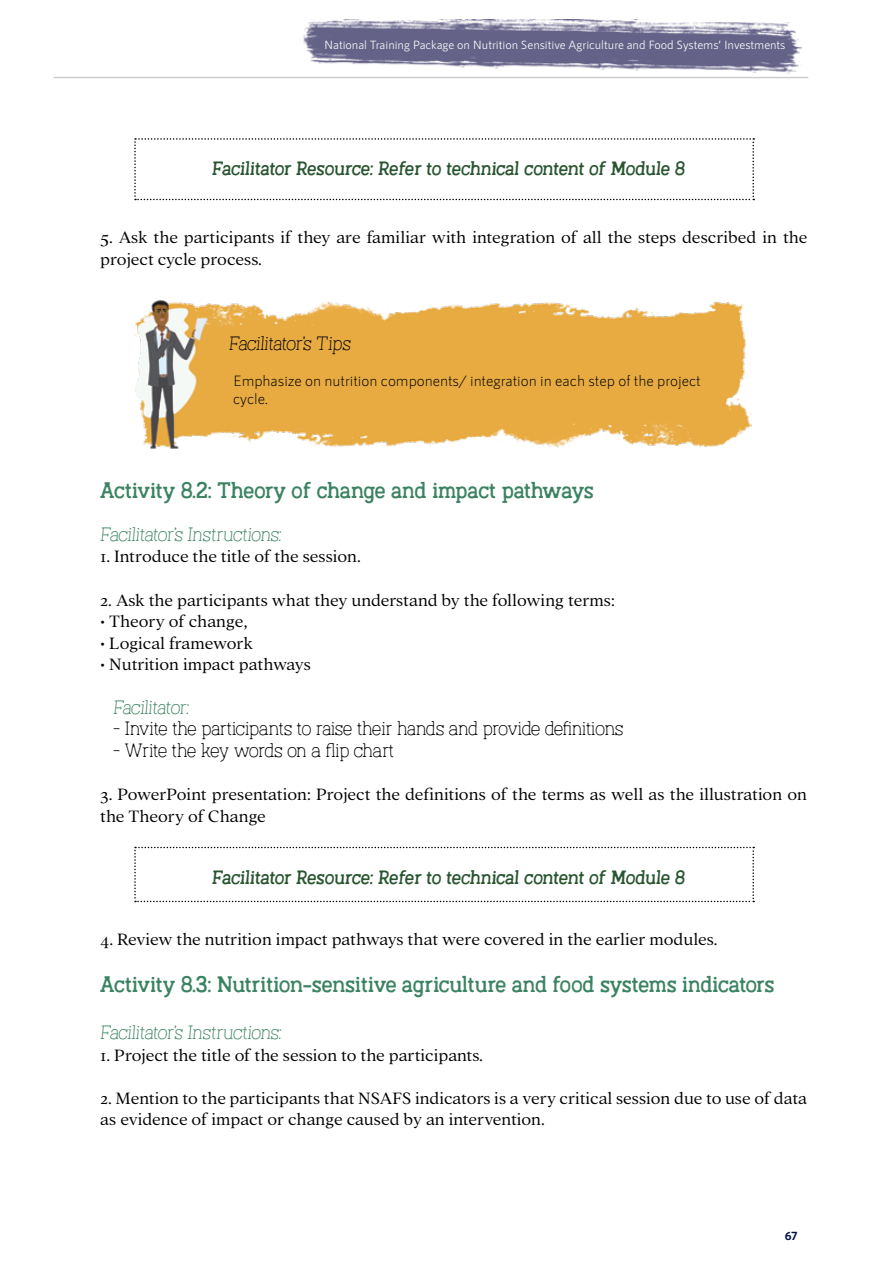
<style>
.page{position:relative;width:893px;height:1263px;background:#fff}
.page>*{position:absolute;margin:0;border:0;box-sizing:border-box;transform-origin:0 0}
.t1{font:21px "Austral Slab Blur";color:#3b8362}
.t2{font:300 18px/21.6px "Addington CF";color:#000}
.t3{font:18px "Austral Slab Blur";color:#295531}
.t4{font:100 18px/21.6px "Austral Slab Blur";color:#000}
.t5{font:100 18px "Austral Slab Rough";color:#3b8362}
.t6{font:100 18px "Austral Slab Rough";color:#000}
.t7{font:300 15px/18px "RNS Sanz";color:#000}
.t8{font:12px "RNS Sanz";color:#fff}
.t9{font:700 12px "RNS Sanz";color:#001141}
</style>
<div class="page">
<img style="left:303px;top:19px;width:498px;height:55px">
<hr style="left:54px;top:77px;width:754px;height:1px;background:#000">
<svg style="left:134px;top:138px;width:620px;height:62px"></svg>
<img style="left:134px;top:300px;width:617px;height:149px">
<svg style="left:134px;top:847px;width:620px;height:55px"></svg>
<p class="t8" style="left:324px;top:38px;width:463px">National Training Package on Nutrition Sensitive Agriculture and Food Systems’ Investments</p>
<p class="t3" style="left:212px;top:155px;width:477px">Facilitator Resource: Refer to technical content of Module 8</p>
<p class="t2" style="left:100px;top:227px;width:709px">5. Ask the participants if they are familiar with integration of all the steps described in the project cycle process.</p>
<p class="t6" style="left:229px;top:329px;width:125px">Facilitator’s Tips</p>
<p class="t7" style="left:233px;top:371px;width:469px">Emphasize on nutrition components/ integration in each step of the project cycle.</p>
<p class="t1" style="left:100px;top:474px;width:495px">Activity 8.2: Theory of change and impact pathways</p>
<p class="t5" style="left:100px;top:520px;width:184px">Facilitator’s Instructions:</p>
<p class="t2" style="left:100px;top:546px;width:262px">1. Introduce the title of the session.</p>
<p class="t2" style="left:100px;top:589px;width:516px">2. Ask the participants what they understand by the following terms:</p>
<p class="t2" style="left:100px;top:611px;width:149px">• Theory of change,</p>
<p class="t2" style="left:100px;top:632px;width:154px">• Logical framework</p>
<p class="t2" style="left:100px;top:654px;width:212px">• Nutrition impact pathways</p>
<p class="t5" style="left:113px;top:693px;width:79px">Facilitator:</p>
<p class="t4" style="left:113px;top:716px;width:512px">− Invite the participants to raise their hands and provide definitions − Write the key words on a flip chart</p>
<p class="t2" style="left:100px;top:784px;width:708px">3. PowerPoint presentation: Project the definitions of the terms as well as the illustration on the Theory of Change</p>
<p class="t3" style="left:212px;top:863px;width:477px">Facilitator Resource: Refer to technical content of Module 8</p>
<p class="t2" style="left:100px;top:929px;width:619px">4. Review the nutrition impact pathways that were covered in the earlier modules.</p>
<p class="t1" style="left:100px;top:968px;width:676px">Activity 8.3: Nutrition-sensitive agriculture and food systems indicators</p>
<p class="t5" style="left:100px;top:1019px;width:184px">Facilitator’s Instructions:</p>
<p class="t2" style="left:100px;top:1044px;width:384px">1. Project the title of the session to the participants.</p>
<p class="t2" style="left:100px;top:1088px;width:708px">2. Mention to the participants that NSAFS indicators is a very critical session due to use of data as evidence of impact or change caused by an intervention.</p>
<p class="t9" style="left:785px;top:1229px;width:14px">67</p>
</div>
